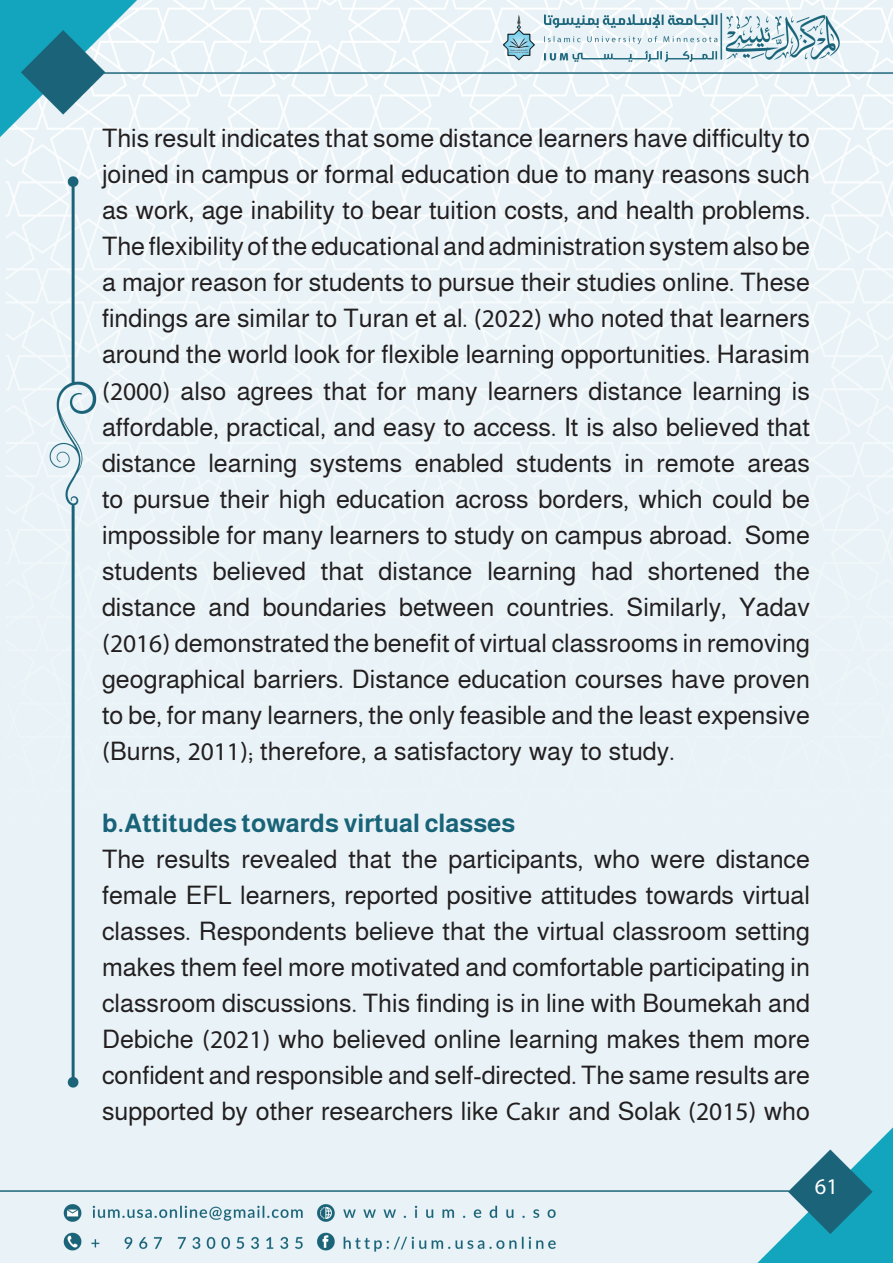
<style>
.page{position:relative;width:893px;height:1263px;background:#fff}
.page>*{position:absolute;margin:0;border:0;box-sizing:border-box;transform-origin:0 0}
.t1{font:25.5px/36px "Almarai";color:#231f20;text-align:right}
.t2{font:700 25.5px "Almarai";color:#186378}
.t3{font:22.5px "Myriad Pro";color:#fff}
.s1{font-family:"Myriad Pro"}
</style>
<div class="page">
<img style="left:0;top:0;width:893px;height:1263px">
<p class="t1" style="left:102px;top:121px;width:710px">This result indicates that some distance learners have difficulty to joined in campus or formal education due to many reasons such as work, age inability to bear tuition costs, and health problems.<br>Theflexibilityoftheeducationalandadministrationsystemalsobe a major reason for students to pursue their studies online. These findings are similar to Turan et al (. <span class="s1">2022</span>) who noted that learners around the world look for flexible learning opportunities. Harasim (<span class="s1">2000</span>) also agrees that for many learners distance learning is affordable, practical, and easy to access isIt. also believed that areas</p>
<p class="t1" style="left:102px;top:445px;width:95px">distance</p>
<p class="t1" style="left:102px;top:481px;width:709px">to pursue their high education across borders, which could be</p>
<p class="t1" style="left:745px;top:517px;width:67px">Some</p>
<p class="t1" style="left:208px;top:445px;width:91px">learning</p>
<p class="t1" style="left:415px;top:445px;width:91px">enabled</p>
<p class="t1" style="left:516px;top:445px;width:97px">students</p>
<p class="t1" style="left:624px;top:445px;width:21px">in</p>
<p class="t1" style="left:310px;top:445px;width:94px">systems</p>
<p class="t1" style="left:656px;top:445px;width:80px">remote</p>
<p class="t1" style="left:102px;top:517px;width:631px">impossible for many learners to study on campus abroad.</p>
<p class="t1" style="left:102px;top:553px;width:97px">students</p>
<p class="t1" style="left:213px;top:553px;width:95px">believed</p>
<p class="t1" style="left:321px;top:553px;width:44px">that</p>
<p class="t1" style="left:379px;top:553px;width:95px">distance</p>
<p class="t1" style="left:487px;top:553px;width:91px">learning</p>
<p class="t1" style="left:591px;top:553px;width:43px">had</p>
<p class="t1" style="left:648px;top:553px;width:113px">shortened</p>
<p class="t1" style="left:775px;top:553px;width:37px">the</p>
<p class="t1" style="left:627px;top:589px;width:101px">Similarly,</p>
<p class="t1" style="left:102px;top:589px;width:709px;text-align:left">distance<br>(<span class="s1">2016</span>) demonstrated the benefit of virtual classrooms in removing geographical barriers. Distance education courses have proven to be, for many learners, the only feasible and the least expensive (Burns, <span class="s1">2011</span>); therefore a, satisfactory way to study.</p>
<p class="t1" style="left:208px;top:589px;width:43px">and</p>
<p class="t1" style="left:263px;top:589px;width:125px">boundaries</p>
<p class="t1" style="left:399px;top:589px;width:97px">between</p>
<p class="t1" style="left:739px;top:589px;width:72px">Yadav</p>
<p class="t1" style="left:507px;top:589px;width:109px">countries.</p>
<p class="t2" style="left:102px;top:803px;width:415px">b.Attitudes towards virtual classes</p>
<p class="t1" style="left:102px;top:841px;width:709px;text-align:justify">The results revealed that the participants, who were distance female EFL learners, reported positive attitudes towards virtual classes. Respondents believe that the virtual classroom setting makes them feel more motivated and comfortable participating in classroom discussions. This finding is in line with Boumekah and Debiche (<span class="s1">2021</span>) who believed online learning makes them more confident and responsible and self-directed. The same results are supported by other researchers like <span class="s1">Cakır</span> and Solak (<span class="s1">2015</span>) who</p>
<p class="t3" style="left:815px;top:1172px;width:25px">61</p>
</div>
